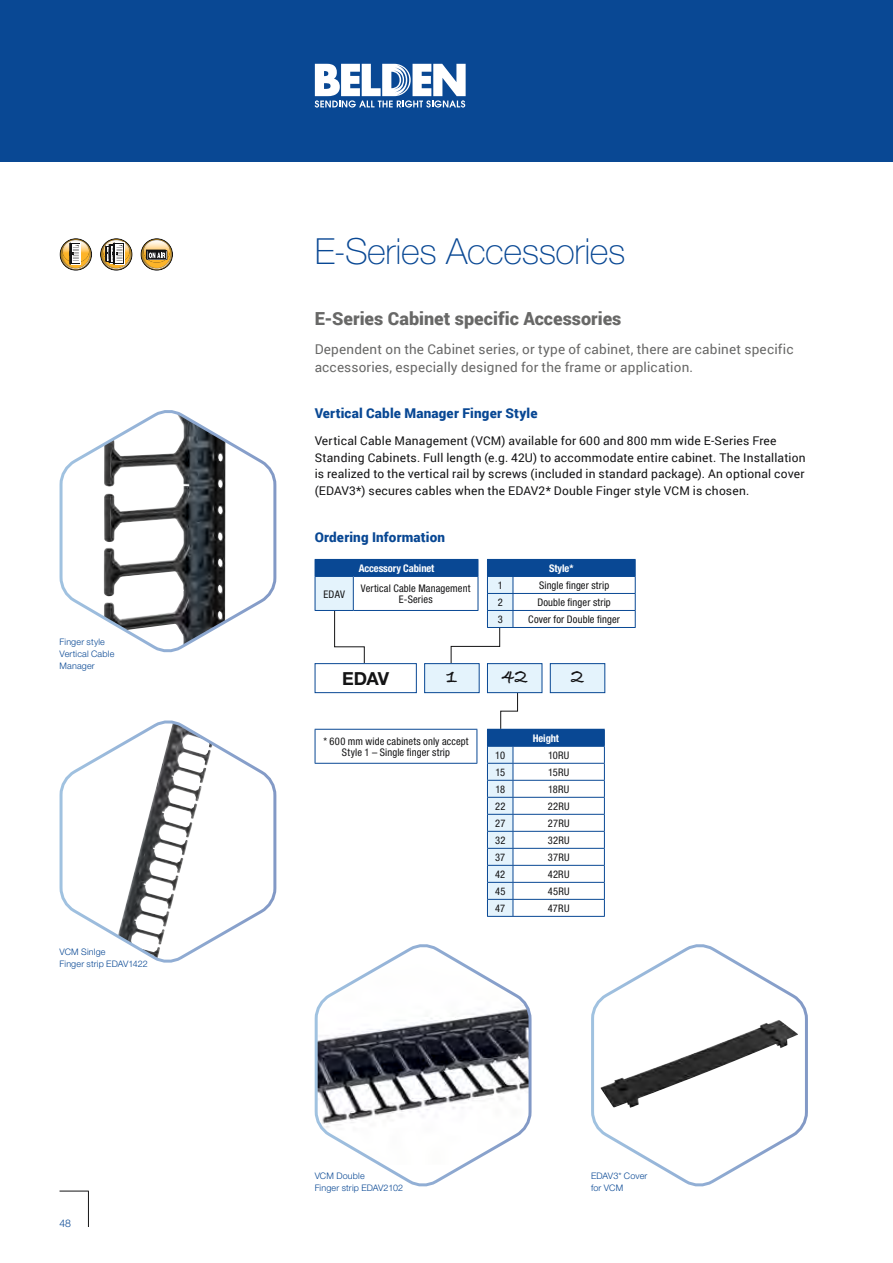
<style>
.page{position:relative;width:893px;height:1263px;background:#fff}
.page>*{position:absolute;margin:0;border:0;box-sizing:border-box;transform-origin:0 0}
.t1{font:100 36px "Helvetica Neue";letter-spacing:-.015em;color:#094894}
.t2{font:21px "Bradley Hand ITCTT Bold";color:#141415}
.t3{font:900 18px "Roboto";color:#686867}
.t4{font:700 18px "Helvetica Neue";color:#141415}
.t5{font:13.5px/18px "Roboto";letter-spacing:.015em;color:#686867}
.t6{font:900 13.5px "Roboto";letter-spacing:.015em;color:#094894}
.t7{font:12px/16.5px "Roboto";letter-spacing:.015em;color:#141415}
.t8{font:condensed 10.5px/11.2px "Helvetica Neue";letter-spacing:.015em;color:#141415;text-align:center}
.t9{font:700 condensed 10.5px "Helvetica Neue";letter-spacing:-.01em;color:#fff}
.t10{font:300 10.5px "Helvetica Neue";color:#094894}
.t11{font:300 9px/12px "Helvetica Neue";letter-spacing:.015em;color:#094894}
</style>
<div class="page">
<div style="left:0;top:0;width:893px;height:162px;background:#094894"></div>
<svg style="left:315px;top:64px;width:151px;height:44px"></svg>
<hr style="left:88px;top:1191px;width:1px;height:36px;background:#141415">
<svg style="left:60px;top:1191px;width:29px;height:1px"></svg>
<svg style="left:591px;top:944px;width:217px;height:243px"></svg>
<svg style="left:314px;top:944px;width:218px;height:243px"></svg>
<svg style="left:59px;top:720px;width:218px;height:243px"></svg>
<svg style="left:59px;top:410px;width:218px;height:243px"></svg>
<svg style="left:334px;top:611px;width:31px;height:52px"></svg>
<div style="left:315px;top:663px;width:102px;height:30px;border:1px solid #094894"></div>
<div style="left:425px;top:664px;width:54px;height:29px;background:#e4f3fc"></div>
<div style="left:424px;top:663px;width:56px;height:30px;border:1px solid #094894"></div>
<div style="left:487px;top:664px;width:55px;height:29px;background:#e4f3fc"></div>
<div style="left:487px;top:663px;width:55px;height:30px;border:1px solid #094894"></div>
<div style="left:550px;top:664px;width:55px;height:29px;background:#e4f3fc"></div>
<div style="left:550px;top:663px;width:55px;height:30px;border:1px solid #094894"></div>
<svg style="left:487px;top:691px;width:118px;height:226px"></svg>
<hr style="left:513px;top:916px;width:92px;height:1px;background:#094894">
<div style="left:315px;top:559px;width:163px;height:17px;background:#094894"></div>
<div style="left:315px;top:576px;width:38px;height:34px;background:#e4f3fc"></div>
<hr style="left:315px;top:576px;width:38px;height:1px;background:#094894">
<hr style="left:315px;top:577px;width:1px;height:33px;background:#094894">
<hr style="left:353px;top:576px;width:125px;height:1px;background:#094894">
<hr style="left:353px;top:577px;width:1px;height:33px;background:#094894">
<hr style="left:315px;top:610px;width:38px;height:1px;background:#094894">
<hr style="left:353px;top:610px;width:125px;height:1px;background:#094894">
<svg style="left:450px;top:559px;width:186px;height:109px"></svg>
<hr style="left:513px;top:627px;width:123px;height:1px;background:#094894">
<hr style="left:315px;top:729px;width:162px;height:1px;background:#094894">
<hr style="left:315px;top:730px;width:1px;height:33px;background:#094894">
<hr style="left:477px;top:730px;width:1px;height:33px;background:#094894">
<hr style="left:315px;top:763px;width:162px;height:1px;background:#094894">
<svg style="left:140px;top:238px;width:33px;height:33px"></svg>
<svg style="left:142px;top:239px;width:31px;height:31px"></svg>
<svg style="left:100px;top:238px;width:33px;height:33px"></svg>
<svg style="left:101px;top:239px;width:31px;height:31px"></svg>
<svg style="left:60px;top:238px;width:32px;height:33px"></svg>
<svg style="left:61px;top:239px;width:31px;height:31px"></svg>
<p class="t11" style="left:60px;top:635px;width:56px">Finger style<br>Vertical Cable<br>Manager</p>
<p class="t11" style="left:60px;top:945px;width:90px">VCM Sinlge<br>Finger strip EDAV1422</p>
<p class="t10" style="left:60px;top:1216px;width:13px">48</p>
<h1 class="t1" style="left:315px;top:231px;width:312px">E-Series Accessories</h1>
<h3 class="t3" style="left:315px;top:306px;width:308px">E-Series Cabinet specific Accessories</h3>
<p class="t5" style="left:315px;top:339px;width:480px">Dependent on the Cabinet series, or type of cabinet, there are cabinet specific accessories, especially designed for the frame or application.</p>
<p class="t6" style="left:315px;top:404px;width:224px">Vertical Cable Manager Finger Style</p>
<p class="t7" style="left:315px;top:432px;width:493px">Vertical Cable Management (VCM) available for 600 and 800 mm wide E-Series Free Standing Cabinets. Full length (e.g. 42U) to accommodate entire cabinet. The Installation is realized to the vertical rail by screws (included in standard package). An optional cover (EDAV3*) secures cables when the EDAV2* Double Finger style VCM is chosen.</p>
<p class="t6" style="left:315px;top:528px;width:132px">Ordering Information</p>
<p class="t9" style="left:359px;top:562px;width:77px">Accessory Cabinet</p>
<p class="t8" style="left:323px;top:588px;width:23px">EDAV</p>
<p class="t8" style="left:361px;top:582px;width:111px">Vertical Cable Management<br>E-Series</p>
<p class="t9" style="left:549px;top:562px;width:26px">Style*</p>
<p class="t8" style="left:498px;top:580px;width:7px">1</p>
<p class="t8" style="left:539px;top:580px;width:72px">Single finger strip</p>
<p class="t8" style="left:498px;top:597px;width:7px">2</p>
<p class="t8" style="left:537px;top:597px;width:75px">Double finger strip</p>
<p class="t8" style="left:498px;top:614px;width:7px">3</p>
<p class="t8" style="left:528px;top:614px;width:93px">Cover for Double finger</p>
<h3 class="t4" style="left:342px;top:668px;width:49px">EDAV</h3>
<h2 class="t2" style="left:446px;top:664px;width:13px">1</h2>
<h2 class="t2" style="left:502px;top:664px;width:28px">42</h2>
<h2 class="t2" style="left:571px;top:664px;width:15px">2</h2>
<p class="t8" style="left:323px;top:735px;width:147px">* 600 mm wide cabinets only accept<br>Style 1 – Single finger strip</p>
<p class="t9" style="left:533px;top:732px;width:28px">Height</p>
<p class="t8" style="left:495px;top:749px;width:11px">10</p>
<p class="t8" style="left:548px;top:749px;width:23px">10RU</p>
<p class="t8" style="left:495px;top:766px;width:11px">15</p>
<p class="t8" style="left:548px;top:766px;width:23px">15RU</p>
<p class="t8" style="left:495px;top:783px;width:11px">18</p>
<p class="t8" style="left:548px;top:783px;width:23px">18RU</p>
<p class="t8" style="left:495px;top:800px;width:12px">22</p>
<p class="t8" style="left:548px;top:800px;width:23px">22RU</p>
<p class="t8" style="left:495px;top:817px;width:12px">27</p>
<p class="t8" style="left:548px;top:817px;width:23px">27RU</p>
<p class="t8" style="left:495px;top:834px;width:12px">32</p>
<p class="t8" style="left:548px;top:834px;width:23px">32RU</p>
<p class="t8" style="left:495px;top:851px;width:12px">37</p>
<p class="t8" style="left:548px;top:851px;width:23px">37RU</p>
<p class="t8" style="left:495px;top:868px;width:12px">42</p>
<p class="t8" style="left:548px;top:868px;width:23px">42RU</p>
<p class="t8" style="left:495px;top:885px;width:12px">45</p>
<p class="t8" style="left:548px;top:885px;width:23px">45RU</p>
<p class="t8" style="left:495px;top:903px;width:12px">47</p>
<p class="t8" style="left:548px;top:903px;width:23px">47RU</p>
<p class="t11" style="left:315px;top:1169px;width:90px">VCM Double<br>Finger strip EDAV2102</p>
<p class="t11" style="left:591px;top:1169px;width:58px">EDAV3* Cover for VCM</p>
</div>
